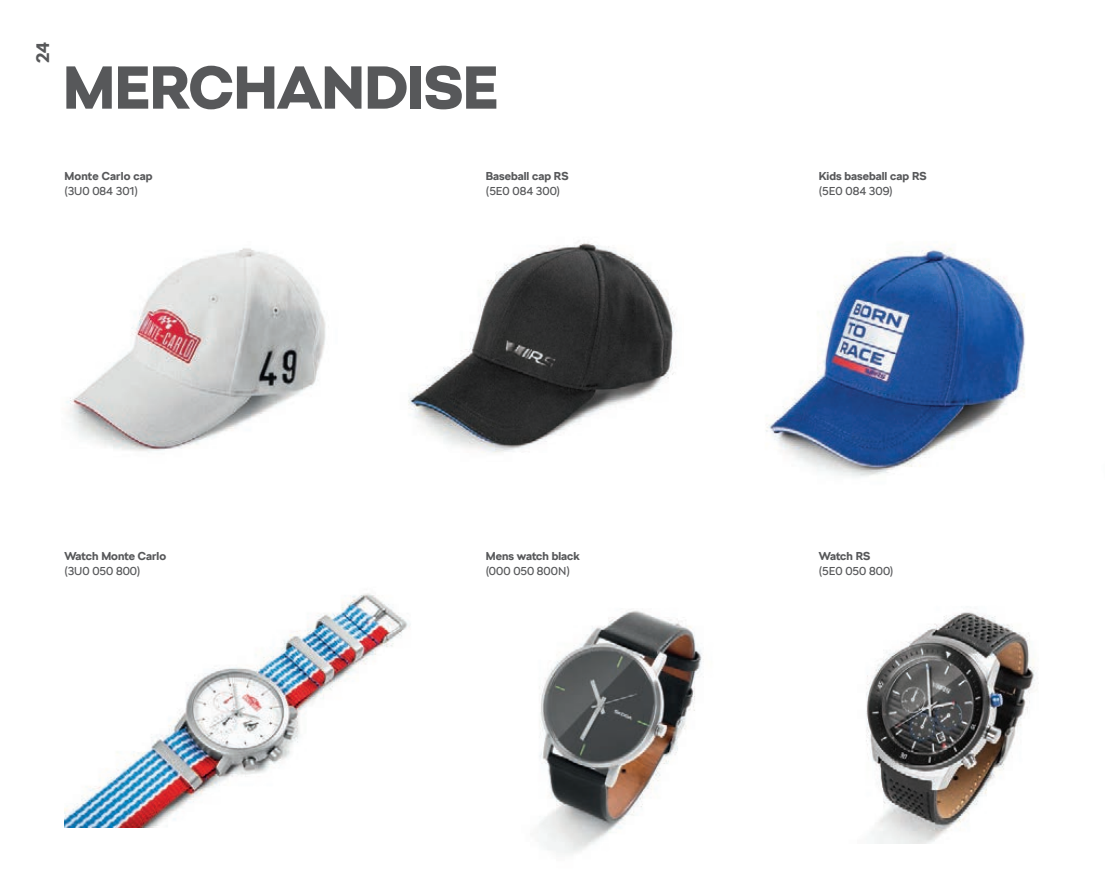
<style>
.page{position:relative;width:1105px;height:893px;background:#fff}
.page>*{position:absolute;margin:0;border:0;box-sizing:border-box;transform-origin:0 0}
.KAPITOLY{font:900 60px "SKODA Next";color:#57585a}
.t1{font:700 18px "SKODA Next";color:#57585a}
.Popisky_bold_8{font:700 11.4px "SKODA Next";color:#57585a}
._7_6_10_reg{font:11.4px "SKODA Next";color:#57585a}
</style>
<div class="page">
<img style="left:65px;top:593px;width:345px;height:234px">
<img style="left:866px;top:612px;width:173px;height:231px">
<img style="left:537px;top:610px;width:167px;height:243px">
<img style="left:66px;top:248px;width:260px;height:204px">
<img style="left:408px;top:241px;width:267px;height:212px">
<img style="left:766px;top:248px;width:259px;height:230px">
<h2 class="t1" style="left:32px;top:63px;width:22px;rotate:-90deg">24</h2>
<p class="KAPITOLY" style="left:63px;top:51px;width:436px">MERCHANDISE</p>
<p class="Popisky_bold_8" style="left:64px;top:169px;width:90px">Monte Carlo cap</p>
<p class="_7_6_10_reg" style="left:64px;top:184px;width:75px">(3U0 084 301)</p>
<p class="Popisky_bold_8" style="left:486px;top:169px;width:84px">Baseball cap RS</p>
<p class="_7_6_10_reg" style="left:486px;top:184px;width:76px">(5E0 084 300)</p>
<p class="Popisky_bold_8" style="left:64px;top:549px;width:103px">Watch Monte Carlo</p>
<p class="_7_6_10_reg" style="left:64px;top:564px;width:78px">(3U0 050 800)</p>
<p class="Popisky_bold_8" style="left:486px;top:549px;width:95px">Mens watch black</p>
<p class="_7_6_10_reg" style="left:486px;top:564px;width:86px">(000 050 800N)</p>
<p class="Popisky_bold_8" style="left:819px;top:169px;width:109px">Kids baseball cap RS</p>
<p class="_7_6_10_reg" style="left:819px;top:184px;width:75px">(5E0 084 309)</p>
<p class="Popisky_bold_8" style="left:819px;top:549px;width:53px">Watch RS</p>
<p class="_7_6_10_reg" style="left:819px;top:564px;width:76px">(5E0 050 800)</p>
</div>
